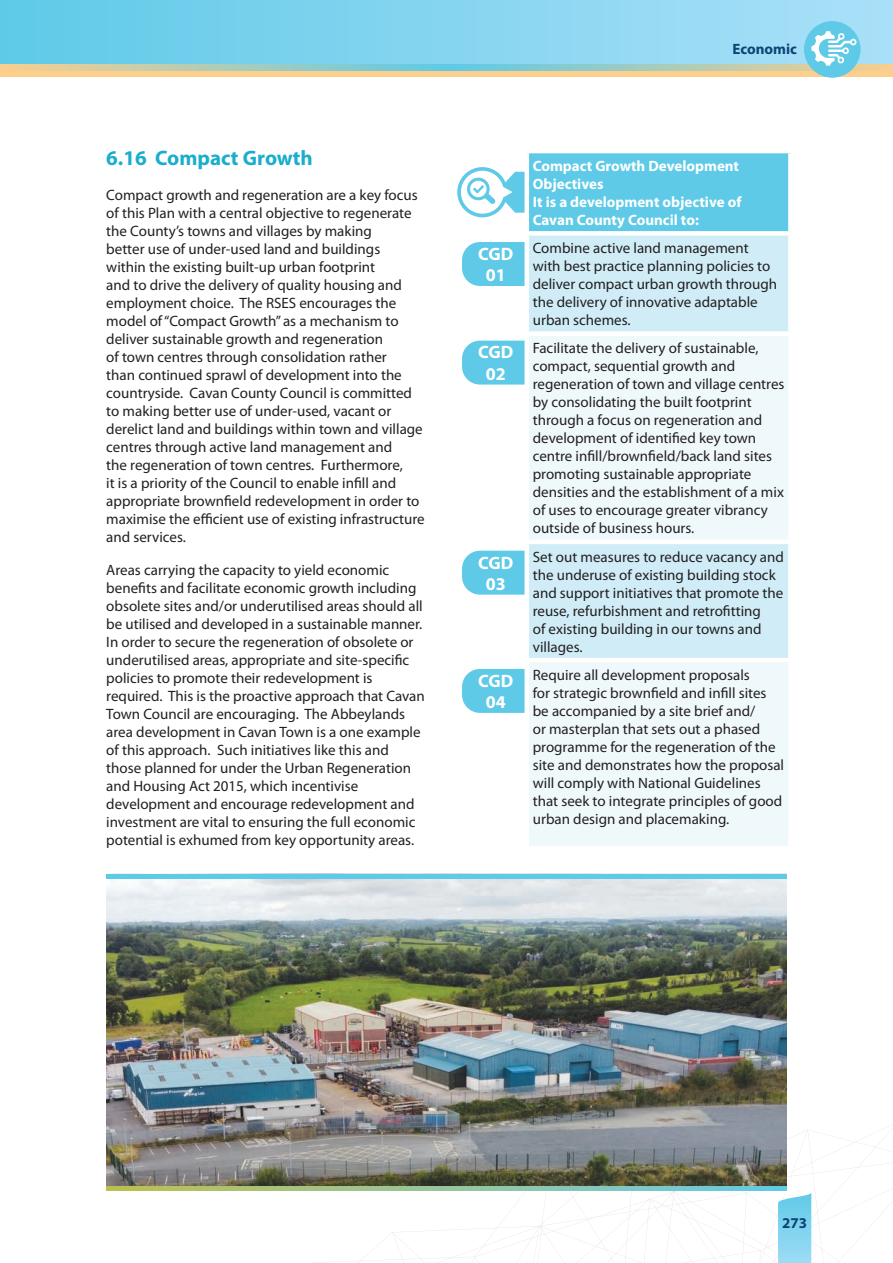
<style>
.page{position:relative;width:893px;height:1263px;background:#fff}
.page>*{position:absolute;margin:0;border:0;box-sizing:border-box;transform-origin:0 0}
.t1{font:700 21px "Myriad Pro";color:#1aaecc}
.t2{font:700 18px/21.6px "Myriad Pro";color:#fff;text-align:center}
.t3{font:15px/18px "Myriad Pro";color:#231f20}
.t4{font:700 15px/18px "Myriad Pro";color:#fff}
.t5{font:700 15px "Myriad Pro";color:#0c4574}
</style>
<div class="page">
<svg style="left:343px;top:1124px;width:550px;height:139px"></svg>
<div style="left:462px;top:242px;width:88px;height:44px;background:#5ecae7;border-radius:18px"></div>
<div style="left:462px;top:341px;width:88px;height:44px;background:#5ecae7;border-radius:18px"></div>
<div style="left:462px;top:551px;width:88px;height:44px;background:#5ecae7;border-radius:18px"></div>
<div style="left:462px;top:669px;width:88px;height:44px;background:#5ecae7;border-radius:18px"></div>
<svg style="left:457px;top:167px;width:67px;height:51px"></svg>
<div style="left:527px;top:151px;width:263px;height:82px;background:#5ecae7"></div>
<div style="left:529px;top:236px;width:259px;height:95px;background:#d0edf7"></div>
<svg style="left:529px;top:336px;width:259px;height:510px;fill:#eff9fc"></svg>
<hr style="left:524px;top:149px;width:269px;height:4px;background:#fff">
<div style="left:524px;top:153px;width:5px;height:78px;background:#fff"></div>
<div style="left:788px;top:153px;width:5px;height:78px;background:#fff"></div>
<div style="left:524px;top:231px;width:269px;height:5px;background:#fff"></div>
<div style="left:524px;top:236px;width:5px;height:95px;background:#fff"></div>
<div style="left:524px;top:336px;width:5px;height:204px;background:#fff"></div>
<hr style="left:524px;top:540px;width:269px;height:4px;background:#fff">
<div style="left:524px;top:544px;width:5px;height:114px;background:#fff"></div>
<hr style="left:524px;top:658px;width:269px;height:4px;background:#fff">
<div style="left:524px;top:662px;width:5px;height:184px;background:#fff"></div>
<img style="left:106px;top:878px;width:681px;height:308px">
<svg style="left:106px;top:1186px;width:456px;height:5px;background:#a2c283"></svg>
<hr style="left:106px;top:874px;width:681px;height:4px;background:#5ecae7">
<svg style="left:562px;top:1181px;width:331px;height:82px"></svg>
<div style="left:0;top:0;width:893px;height:64px;background:linear-gradient(to right,#5fcae7,#abe0f9)"></div>
<div style="left:0;top:64px;width:893px;height:13px;background:#fdcf8c"></div>
<svg style="left:25px;top:64px;width:849px;height:7px;background:#a4cbbd"></svg>
<div style="left:804px;top:21px;width:56px;height:57px;background:#5ecae7;border-radius:50%"></div>
<svg style="left:811px;top:31px;width:46px;height:35px"></svg>
<h1 class="t1" style="left:106px;top:146px;width:208px">6.16 Compact Growth</h1>
<p class="t3" style="left:106px;top:185px;width:320px">Compact growth and regeneration are a key focus of this Plan with a central objective to regenerate the County’s towns and villages by making<br>better use of under-used land and buildings<br>within the existing built-up urban footprint<br>and to drive the delivery of quality housing and employment choice. The RSES encourages the model of “Compact Growth” as a mechanism to deliver sustainable growth and regeneration<br>of town centres through consolidation rather<br>than continued sprawl of development into the countryside. Cavan County Council is committed to making better use of under-used, vacant or derelict land and buildings within town and village centres through active land management and<br>the regeneration of town centres. Furthermore,<br>it is a priority of the Council to enable infill and appropriate brownfield redevelopment in order to maximise the efficient use of existing infrastructure and services.</p>
<p class="t3" style="left:106px;top:560px;width:320px">Areas carrying the capacity to yield economic benefits and facilitate economic growth including obsolete sites and/or underutilised areas should all be utilised and developed in a sustainable manner.<br>In order to secure the regeneration of obsolete or underutilised areas, appropriate and site-specific policies to promote their redevelopment is required. This is the proactive approach that Cavan Town Council are encouraging. The Abbeylands area development in Cavan Town is a one example of this approach. Such initiatives like this and those planned for under the Urban Regeneration and Housing Act 2015, which incentivise development and encourage redevelopment and investment are vital to ensuring the full economic potential is exhumed from key opportunity areas.</p>
<p class="t5" style="left:733px;top:40px;width:66px">Economic</p>
<p class="t2" style="left:478px;top:243px;width:36px">CGD<br>01</p>
<p class="t2" style="left:478px;top:342px;width:36px">CGD<br>02</p>
<p class="t2" style="left:478px;top:552px;width:36px">CGD<br>03</p>
<p class="t2" style="left:478px;top:670px;width:36px">CGD<br>04</p>
<p class="t4" style="left:533px;top:157px;width:210px">Compact Growth Development<br>Objectives<br>It is a development objective of<br>Cavan County Council to:</p>
<p class="t3" style="left:533px;top:239px;width:246px">Combine active land management with best practice planning policies to deliver compact urban growth through the delivery of innovative adaptable urban schemes.</p>
<p class="t3" style="left:533px;top:339px;width:253px">Facilitate the delivery of sustainable, compact, sequential growth and regeneration of town and village centres by consolidating the built footprint through a focus on regeneration and development of identified key town centre infill/brownfield/back land sites promoting sustainable appropriate densities and the establishment of a mix of uses to encourage greater vibrancy outside of business hours.</p>
<p class="t3" style="left:533px;top:547px;width:253px">Set out measures to reduce vacancy and the underuse of existing building stock and support initiatives that promote the reuse, refurbishment and retrofitting<br>of existing building in our towns and villages.</p>
<p class="t3" style="left:533px;top:666px;width:253px">Require all development proposals<br>for strategic brownfield and infill sites be accompanied by a site brief and/<br>or masterplan that sets out a phased programme for the regeneration of the site and demonstrates how the proposal will comply with National Guidelines that seek to integrate principles of good urban design and placemaking.</p>
<p class="t5" style="left:782px;top:1214px;width:26px">273</p>
</div>
